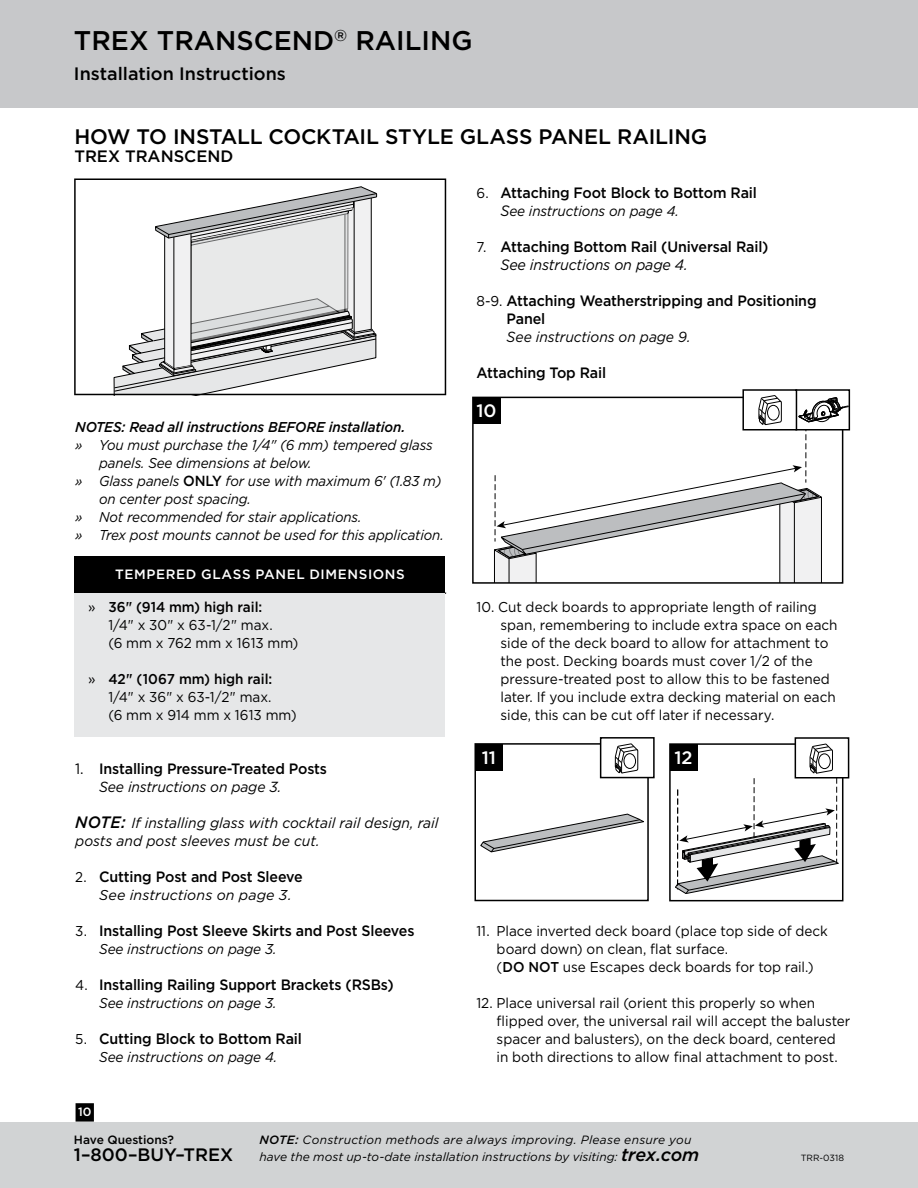
<style>
.page{position:relative;width:918px;height:1188px;background:#fff}
.page>*{position:absolute;margin:0;border:0;box-sizing:border-box;transform-origin:0 0}
.t1{font:500 27px "Gotham";color:#000}
.t2{font:500 21px "Gotham";letter-spacing:-.01em;color:#000}
.t3{font:500 18px "Gotham";color:#000}
.t4{font:500 18px "Gotham";color:#fff}
.t5{font:500 16.5px "Gotham";color:#000}
.t6{font:500 15px/18px "Gotham";letter-spacing:-.01em;color:#000;scale:.95 1}
.t7{font:italic 14.7px/18px "Gotham";color:#000;scale:.95 1}
.t8{font:14.25px/18px "Gotham";color:#000;scale:.95 1}
.t9{font:italic 14.25px "Gotham";letter-spacing:-.01em;color:#000;scale:.94 1}
.t10{font:italic 14.25px "Gotham";letter-spacing:-.01em;color:#000;scale:.95 1}
.t11{font:italic 500 14.25px "Gotham";letter-spacing:-.01em;color:#000;scale:.95 1}
.t12{font:italic 14.25px "Gotham";letter-spacing:-.01em;color:#000}
.t13{font:500 13.5px "Gotham";letter-spacing:.045em;color:#fff}
.t14{font:italic 12px/17.2px "Gotham";letter-spacing:.005em;color:#000}
.t15{font:500 12px "Gotham";color:#000}
.t16{font:500 12px "Gotham";color:#fff}
.t17{font:9px "Gotham";color:#000}
.s1{font-weight:400;font-size:14.25px}
.s2{font-size:15px}
.s3{font-weight:400;font-style:italic}
.s4{font-weight:500;font-style:normal;font-size:14.7px}
.s5{font-weight:500}
.s6{font-weight:400}
.s7{font-weight:500;font-size:16.5px}
.s8{font-weight:500;font-size:18px}
</style>
<div class="page">
<div style="left:0;top:1122px;width:918px;height:66px;background:#d1d3d4"></div>
<div style="left:0;top:0;width:918px;height:108px;background:#c7c8ca"></div>
<div style="left:76px;top:1104px;width:17px;height:17px;background:#000"></div>
<div style="left:76px;top:1103px;width:18px;height:19px;border:2px solid #000"></div>
<svg style="left:74px;top:178px;width:372px;height:217px"></svg>
<div style="left:669px;top:743px;width:174px;height:158px;border:2px solid #000"></div>
<div style="left:670px;top:744px;width:27px;height:27px;background:#000"></div>
<div style="left:795px;top:738px;width:54px;height:40px;background:#fff"></div>
<div style="left:795px;top:737px;width:54px;height:41px;border:2px solid #000"></div>
<svg style="left:674px;top:742px;width:167px;height:153px"></svg>
<svg style="left:480px;top:813px;width:164px;height:40px"></svg>
<div style="left:474px;top:743px;width:175px;height:158px;border:2px solid #000"></div>
<div style="left:475px;top:744px;width:28px;height:27px;background:#000"></div>
<div style="left:601px;top:738px;width:53px;height:40px;background:#fff"></div>
<div style="left:600px;top:737px;width:55px;height:41px;border:2px solid #000"></div>
<svg style="left:615px;top:743px;width:24px;height:31px"></svg>
<div style="left:473px;top:397px;width:27px;height:27px;background:#000"></div>
<svg style="left:493px;top:389px;width:357px;height:193px"></svg>
<div style="left:74px;top:559px;width:371px;height:178px;background:#e6e7e8"></div>
<div style="left:74px;top:556px;width:371px;height:36px;background:#000"></div>
<h1 class="t1" style="left:74px;top:25px;width:400px">TREX TRANSCEND<sup>®</sup> RAILING</h1>
<p class="t3" style="left:74px;top:63px;width:213px">Installation Instructions</p>
<h2 class="t2" style="left:74px;top:124px;width:634px">HOW TO INSTALL COCKTAIL STYLE GLASS PANEL RAILING</h2>
<p class="t5" style="left:74px;top:146px;width:161px">TREX TRANSCEND</p>
<p class="t6" style="left:476px;top:183px;width:297px"><span class="s1">6.</span> Attaching Foot Block to Bottom Rail</p>
<p class="t10" style="left:500px;top:203px;width:189px"><span class="s2">S</span>ee instructions on page 4.</p>
<p class="t6" style="left:500px;top:237px;width:284px;text-indent:-24px"><span class="s1">7.</span> Attaching Bottom Rail (Universal Rail)<br><span class="s3">See instructions on page 4.</span></p>
<p class="t6" style="left:507px;top:291px;width:328px;text-indent:-30px"><span class="s1">8-9.</span> Attaching Weatherstripping and Positioning<br>Panel</p>
<p class="t7" style="left:507px;top:328px;width:195px">See instructions on page 9.</p>
<p class="t6" style="left:476px;top:363px;width:138px">Attaching Top Rail</p>
<p class="t11" style="left:75px;top:419px;width:349px">NOTES: Read all instructions BEFORE installation.</p>
<p class="t9" style="left:75px;top:437px;width:382px">» You must purchase the 1/4" (6 mm) tempered glass</p>
<p class="t9" style="left:99px;top:455px;width:228px">panels. See dimensions at below.</p>
<p class="t9" style="left:75px;top:473px;width:391px">» Glass panels <span class="s4">ONLY</span> for use with maximum 6' (1.83 m)</p>
<p class="t9" style="left:99px;top:491px;width:163px">on center post spacing.</p>
<p class="t9" style="left:75px;top:509px;width:306px">» Not recommended for stair applications.</p>
<p class="t9" style="left:75px;top:527px;width:394px">» Trex post mounts cannot be used for this application.</p>
<p class="t13" style="left:115px;top:567px;width:291px">TEMPERED GLASS PANEL DIMENSIONS</p>
<p class="t8" style="left:108px;top:598px;width:201px;text-indent:-20px">» <span class="s5">36" (914 mm) high rail:<br></span>1/4" x 30" x 63-1/2" max.<br>(6 mm x 762 mm x 1613 mm)</p>
<p class="t8" style="left:108px;top:670px;width:200px;text-indent:-20px">» <span class="s5">42" (1067 mm) high rail:<br></span>1/4" x 36" x 63-1/2" max.<br>(6 mm x 914 mm x 1613 mm)</p>
<p class="t10" style="left:445px;top:581px;width:5px">.</p>
<p class="t6" style="left:75px;top:759px;width:267px"><span class="s6">1.</span> Installing Pressure-Treated Posts</p>
<p class="t7" style="left:99px;top:778px;width:193px">See instructions on page 3.</p>
<p class="t7" style="left:75px;top:814px;width:384px"><span class="s7">NOTE:</span> If installing glass with cocktail rail design, rail posts and post sleeves must be cut.</p>
<p class="t6" style="left:75px;top:867px;width:241px"><span class="s1">2.</span> Cutting Post and Post Sleeve</p>
<p class="t12" style="left:99px;top:887px;width:194px">See instructions on page 3.</p>
<p class="t6" style="left:75px;top:921px;width:359px"><span class="s1">3.</span> Installing Post Sleeve Skirts and Post Sleeves</p>
<p class="t10" style="left:99px;top:941px;width:188px">See instructions on page 3.</p>
<p class="t6" style="left:75px;top:975px;width:337px"><span class="s1">4.</span> Installing Railing Support Brackets (RSBs)</p>
<p class="t10" style="left:99px;top:995px;width:188px">See instructions on page 3.</p>
<p class="t6" style="left:75px;top:1029px;width:240px"><span class="s1">5.</span> Cutting Block to Bottom Rail</p>
<p class="t10" style="left:99px;top:1049px;width:189px">See instructions on page 4.</p>
<p class="t16" style="left:75px;top:1105px;width:15px">10</p>
<p class="t16" style="left:78px;top:1105px;width:15px">10</p>
<p class="t4" style="left:476px;top:399px;width:22px">10</p>
<p class="t8" style="left:501px;top:598px;width:356px;text-indent:-24px">10. Cut deck boards to appropriate length of railing span, remembering to include extra space on each side of the deck board to allow for attachment to the post. Decking boards must cover 1/2 of the pressure-treated post to allow this to be fastened later. If you include extra decking material on each side, this can be cut off later if necessary.</p>
<p class="t4" style="left:482px;top:746px;width:16px">11</p>
<p class="t4" style="left:674px;top:746px;width:20px">12</p>
<p class="t8" style="left:497px;top:922px;width:350px;text-indent:-20px">11. Place inverted deck board (place top side of deck board down) on clean, flat surface.<br>(<span class="s5">DO NOT</span> use Escapes deck boards for top rail.)</p>
<p class="t8" style="left:497px;top:994px;width:374px;text-indent:-20px">12. Place universal rail (orient this properly so when flipped over, the universal rail will accept the baluster spacer and balusters), on the deck board, centered in both directions to allow final attachment to post.</p>
<p class="t15" style="left:74px;top:1133px;width:102px">Have Questions?</p>
<p class="t3" style="left:74px;top:1144px;width:161px">1–800–BUY–TREX</p>
<p class="t14" style="left:260px;top:1131px;width:441px"><span class="s5">NOTE:</span> Construction methods are always improving. Please ensure you have the most up-to-date installation instructions by visiting: <span class="s8">trex.com</span></p>
<p class="t17" style="left:801px;top:1153px;width:45px">TRR-0318</p>
</div>
